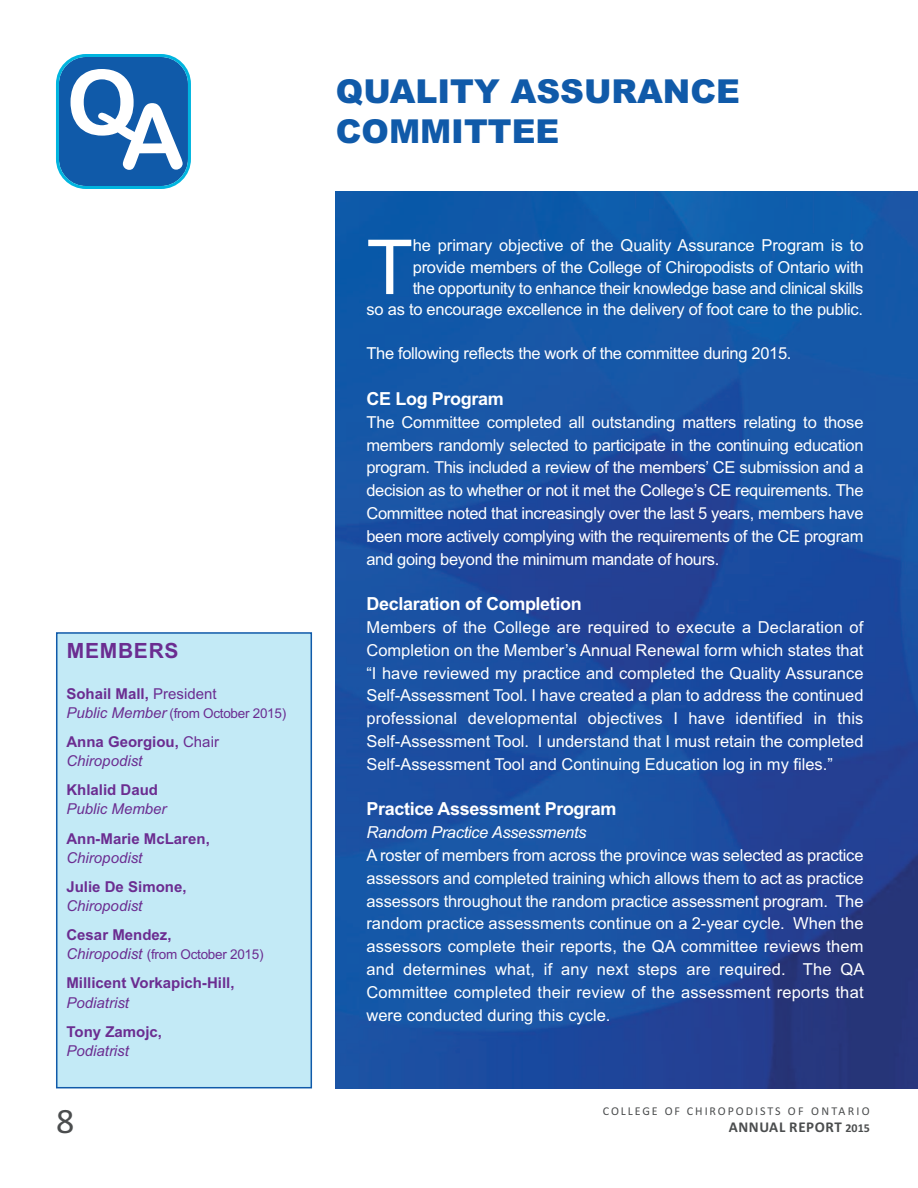
<style>
.page{position:relative;width:918px;height:1188px;background:#fff}
.page>*{position:absolute;margin:0;border:0;box-sizing:border-box;transform-origin:0 0}
.t1{font:90px "Arial Rounded MT Bold";color:#fff}
.t2{font:75.9px "Arial";color:#fff}
.t3{font:36px "Calibri";color:#4b4d4e}
.t4{font:900 33px/39.6px "Arial";color:#105aa9}
.t5{font:700 21px "Arial";letter-spacing:.035em;color:#6b2d91}
.t6{font:700 18px "Arial";letter-spacing:-.02em;color:#fff}
.t7{font:16.5px/22.8px "Arial";letter-spacing:-.015em;color:#fff;text-align:justify}
.t8{font:italic 16.5px "Arial";letter-spacing:-.02em;color:#fff}
.t9{font:700 15px/19px "Arial";color:#6b2d91}
.t10{font:italic 15px "Arial";color:#6b2d91}
.t11{font:700 15px "Calibri";letter-spacing:.04em;color:#4b4d4e}
.t12{font:13.5px "Arial";letter-spacing:-.02em;color:#6b2d91}
.t13{font:12px "Calibri";letter-spacing:.16em;color:#4b4d4e}
.s1{font-weight:400}
.s2{font-style:italic;font-size:15px}
.s3{font-weight:400;font-style:italic}
.s4{font-size:12px}
</style>
<div class="page">
<img style="left:336px;top:191px;width:582px;height:897px">
<div style="left:57px;top:634px;width:254px;height:453px;background:#c3eaf6"></div>
<div style="left:56px;top:632px;width:256px;height:456px;border:2px solid #105aa9"></div>
<svg style="left:56px;top:54px;width:135px;height:135px;background:#1968b1"></svg>
<h1 class="t1" style="left:66px;top:68px;width:121px">QA</h1>
<p class="t5" style="left:67px;top:638px;width:113px">MEMBERS</p>
<p class="t9" style="left:66px;top:684px;width:152px">Sohail Mall, <span class="s1">President</span></p>
<p class="t12" style="left:66px;top:705px;width:221px"><span class="s2">Public Member</span> (from October 2015)</p>
<p class="t9" style="left:66px;top:732px;width:154px">Anna Georgiou, <span class="s1">Chair<br></span><span class="s3">Chiropodist</span></p>
<p class="t9" style="left:66px;top:781px;width:93px">Khlalid Daud</p>
<p class="t10" style="left:66px;top:800px;width:102px">Public Member</p>
<p class="t9" style="left:66px;top:829px;width:145px">Ann-Marie McLaren,</p>
<p class="t10" style="left:66px;top:849px;width:77px">Chiropodist</p>
<p class="t9" style="left:66px;top:877px;width:122px">Julie De Simone,</p>
<p class="t10" style="left:66px;top:897px;width:77px">Chiropodist</p>
<p class="t9" style="left:66px;top:925px;width:107px">Cesar Mendez,</p>
<p class="t12" style="left:66px;top:947px;width:199px"><span class="s2">Chiropodist</span> (from October 2015)</p>
<p class="t9" style="left:66px;top:974px;width:170px">Millicent Vorkapich-Hill,</p>
<p class="t10" style="left:66px;top:994px;width:64px">Podiatrist</p>
<p class="t9" style="left:66px;top:1022px;width:97px">Tony Zamojc,</p>
<p class="t10" style="left:66px;top:1042px;width:64px">Podiatrist</p>
<h3 class="t4" style="left:336px;top:72px;width:406px">QUALITY ASSURANCE<br>COMMITTEE</h3>
<p class="t7" style="left:366px;top:235px;width:499px;line-height:21.3px;text-align:right">he primary objective of the Quality Assurance Program is to provide members of the College of Chiropodists of Ontario with<br>the opportunity to enhance their knowledge base and clinical skills<br>so as to encourage excellence in the delivery of foot care to the public.</p>
<p class="t7" style="left:366px;top:342px;width:427px">The following reflects the work of the committee during 2015.</p>
<p class="t6" style="left:366px;top:388px;width:139px">CE Log Program</p>
<p class="t7" style="left:366px;top:411px;width:499px">The Committee completed all outstanding matters relating to those members randomly selected to participate in the continuing education program. This included a review of the members’ CE submission and a decision as to whether or not it met the College’s CE requirements. The Committee noted that increasingly over the last 5 years, members have been more actively complying with the requirements of the CE program and going beyond the minimum mandate of hours.</p>
<p class="t6" style="left:366px;top:594px;width:217px">Declaration of Completion</p>
<p class="t7" style="left:366px;top:616px;width:499px">Members of the College are required to execute a Declaration of Completion on the Member’s Annual Renewal form which states that “I have reviewed my practice and completed the Quality Assurance Self-Assessment Tool. I have created a plan to address the continued professional developmental objectives I have identified in this Self-Assessment Tool. I understand that I must retain the completed Self-Assessment Tool and Continuing Education log in my files.”</p>
<p class="t6" style="left:366px;top:799px;width:252px">Practice Assessment Program</p>
<p class="t8" style="left:366px;top:823px;width:222px">Random Practice Assessments</p>
<p class="t7" style="left:366px;top:844px;width:500px">A roster of members from across the province was selected as practice assessors and completed training which allows them to act as practice assessors throughout the random practice assessment program. The random practice assessments continue on a 2-year cycle. When the assessors complete their reports, the QA committee reviews them and determines what, if any next steps are required. The QA Committee completed their review of the assessment reports that were conducted during this cycle.</p>
<h2 class="t2" style="left:366px;top:223px;width:48px">T</h2>
<h3 class="t3" style="left:56px;top:1100px;width:20px">8</h3>
<p class="t13" style="left:603px;top:1104px;width:269px">COLLEGE OF CHIROPODISTS OF ONTARIO</p>
<p class="t11" style="left:729px;top:1118px;width:143px">ANNUAL REPORT <span class="s4">2015</span></p>
</div>
